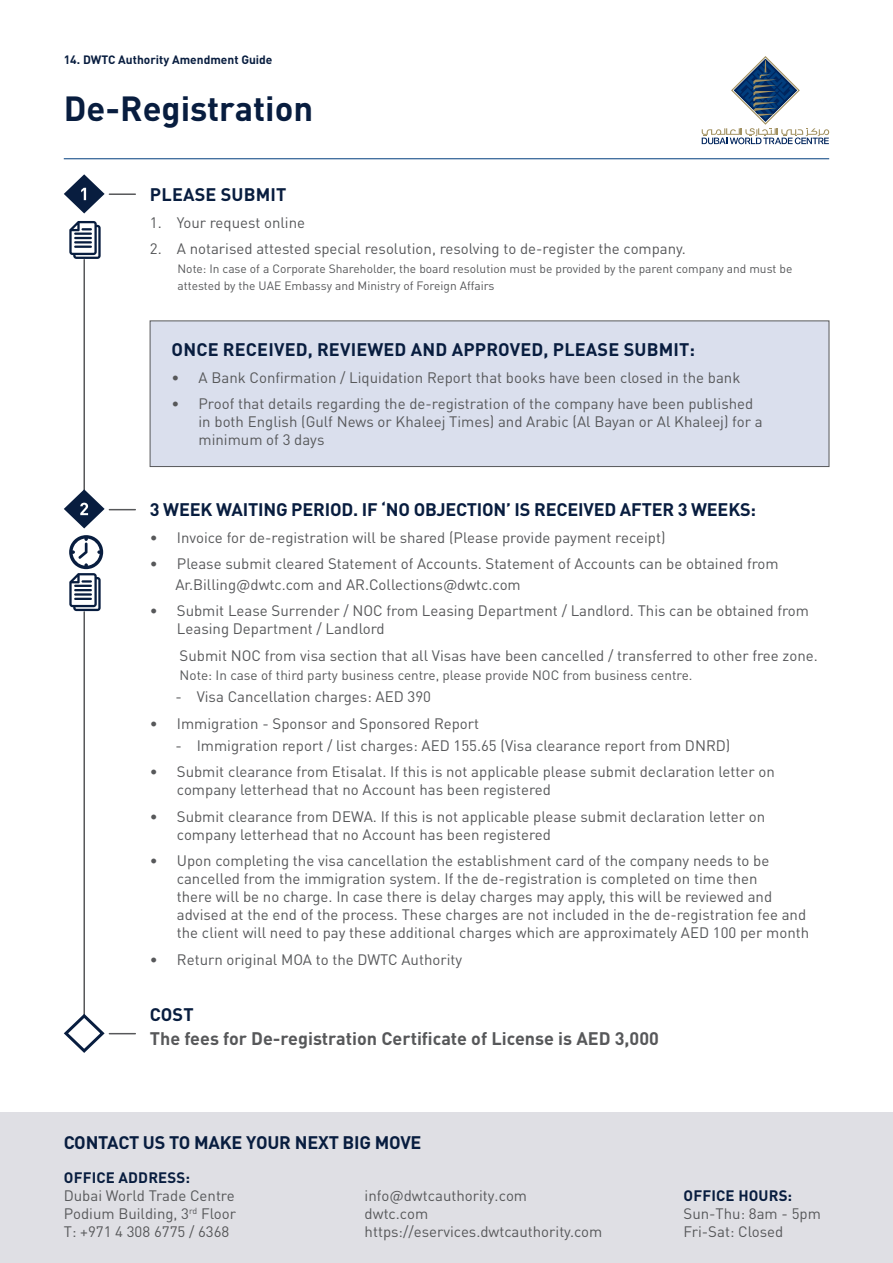
<style>
.page{position:relative;width:893px;height:1263px;background:#fff}
.page>*{position:absolute;margin:0;border:0;box-sizing:border-box;transform-origin:0 0}
.t1{font:700 34.5px "DIN Pro";color:#081d3f}
.t2{font:700 18px "DIN Pro";letter-spacing:-.01em;color:#081d3f}
.t3{font:700 18px "DIN Pro";letter-spacing:.01em;color:#081d3f}
.Bullets{font:700 18px "DIN Pro";color:#57585a}
.Bullets-2{font:15px/18px "DIN Pro";color:#57585a}
.Bullets-3{font:13.5px "DIN Pro";color:#57585a}
.t4{font:12px/17.4px "DIN Pro";color:#57585a}
.t5{font:700 12px "DIN Pro";color:#081d3f}
.s1{font-weight:700;color:#081d3f}
</style>
<div class="page">
<div style="left:150px;top:321px;width:679px;height:145px;background:#dadfed"></div>
<div style="left:150px;top:321px;width:679px;height:146px;border:1px solid #57585a"></div>
<div style="left:0;top:1113px;width:893px;height:150px;background:#dfdfe4"></div>
<hr style="left:83px;top:260px;width:2px;height:246px;background:#57585a">
<hr style="left:83px;top:612px;width:2px;height:404px;background:#57585a">
<svg style="left:64px;top:174px;width:41px;height:85px"></svg>
<hr style="left:109px;top:193px;width:26px;height:2px;background:#57585a">
<svg style="left:64px;top:487px;width:71px;height:124px"></svg>
<svg style="left:702px;top:56px;width:127px;height:88px"></svg>
<hr style="left:64px;top:158px;width:765px;height:1px;background:#013d7d">
<svg style="left:63px;top:1012px;width:72px;height:41px"></svg>
<p class="t5" style="left:64px;top:51px;width:210px">14. DWTC Authority Amendment Guide</p>
<p class="t1" style="left:64px;top:85px;width:251px">De-Registration</p>
<p class="t3" style="left:150px;top:183px;width:138px">PLEASE SUBMIT</p>
<p class="Bullets-2" style="left:150px;top:213px;width:157px">1. Your request online</p>
<p class="Bullets-2" style="left:150px;top:239px;width:538px">2. A notarised attested special resolution, resolving to de-register the company.</p>
<p class="t4" style="left:178px;top:259px;width:616px">Note: In case of a Corporate Shareholder, the board resolution must be provided by the parent company and must be attested by the UAE Embassy and Ministry of Foreign Affairs</p>
<p class="t3" style="left:172px;top:337px;width:525px">ONCE RECEIVED, REVIEWED AND APPROVED, PLEASE SUBMIT:</p>
<p class="Bullets-2" style="left:172px;top:368px;width:570px">• A Bank Confirmation / Liquidation Report that books have been closed in the bank</p>
<p class="Bullets-2" style="left:199px;top:394px;width:566px;text-indent:-27px">• Proof that details regarding the de-registration of the company have been published in both English (Gulf News or Khaleej Times) and Arabic (Al Bayan or Al Khaleej) for a minimum of 3 days</p>
<p class="t2" style="left:150px;top:497px;width:608px">3 WEEK WAITING PERIOD. IF ‘NO OBJECTION’ IS RECEIVED AFTER 3 WEEKS:</p>
<p class="Bullets-2" style="left:150px;top:527px;width:517px">• Invoice for de-registration will be shared (Please provide payment receipt)</p>
<p class="Bullets-2" style="left:150px;top:554px;width:630px">• Please submit cleared Statement of Accounts. Statement of Accounts can be obtained from</p>
<p class="Bullets-2" style="left:175px;top:575px;width:347px">Ar.Billing@dwtc.com and AR.Collections@dwtc.com</p>
<p class="Bullets-2" style="left:177px;top:601px;width:634px;text-indent:-27px">• Submit Lease Surrender / NOC from Leasing Department / Landlord. This can be obtained from<br>Leasing Department / Landlord</p>
<p class="Bullets-2" style="left:180px;top:646px;width:640px">Submit NOC from visa section that all Visas have been cancelled / transferred to other free zone.</p>
<p class="Bullets-3" style="left:180px;top:666px;width:514px">Note: In case of third party business centre, please provide NOC from business centre.</p>
<p class="Bullets-2" style="left:175px;top:687px;width:257px">- Visa Cancellation charges: AED 390</p>
<p class="Bullets-2" style="left:150px;top:713px;width:331px">• Immigration - Sponsor and Sponsored Report</p>
<p class="Bullets-2" style="left:175px;top:736px;width:556px">- Immigration report / list charges: AED 155.65 (Visa clearance report from DNRD)</p>
<p class="Bullets-2" style="left:177px;top:762px;width:599px;text-indent:-27px">• Submit clearance from Etisalat. If this is not applicable please submit declaration letter on company letterhead that no Account has been registered</p>
<p class="Bullets-2" style="left:177px;top:807px;width:590px;text-indent:-27px">• Submit clearance from DEWA. If this is not applicable please submit declaration letter on company letterhead that no Account has been registered</p>
<p class="Bullets-2" style="left:177px;top:851px;width:634px;text-indent:-27px">• Upon completing the visa cancellation the establishment card of the company needs to be cancelled from the immigration system. If the de-registration is completed on time then<br>there will be no charge. In case there is delay charges may apply, this will be reviewed and advised at the end of the process. These charges are not included in the de-registration fee and the client will need to pay these additional charges which are approximately AED 100 per month</p>
<p class="Bullets-2" style="left:150px;top:950px;width:314px">• Return original MOA to the DWTC Authority</p>
<p class="t2" style="left:150px;top:1002px;width:45px">COST</p>
<p class="Bullets" style="left:150px;top:1026px;width:510px">The fees for De-registration Certificate of License is AED 3,000</p>
<p class="t2" style="left:64px;top:1130px;width:359px">CONTACT US TO MAKE YOUR NEXT BIG MOVE</p>
<p class="Bullets-2" style="left:64px;top:1168px;width:174px"><span class="s1">OFFICE ADDRESS:<br></span>Dubai World Trade Centre<br>Podium Building, 3<sup>rd</sup> Floor<br>T: +971 4 308 6775 / 6368</p>
<p class="Bullets-2" style="left:365px;top:1186px;width:239px">info@dwtcauthority.com<br>dwtc.com https://eservices.dwtcauthority.com</p>
<p class="Bullets-2" style="left:684px;top:1186px;width:139px"><span class="s1">OFFICE HOURS:<br></span>Sun-Thu: 8am - 5pm<br>Fri-Sat: Closed</p>
</div>
